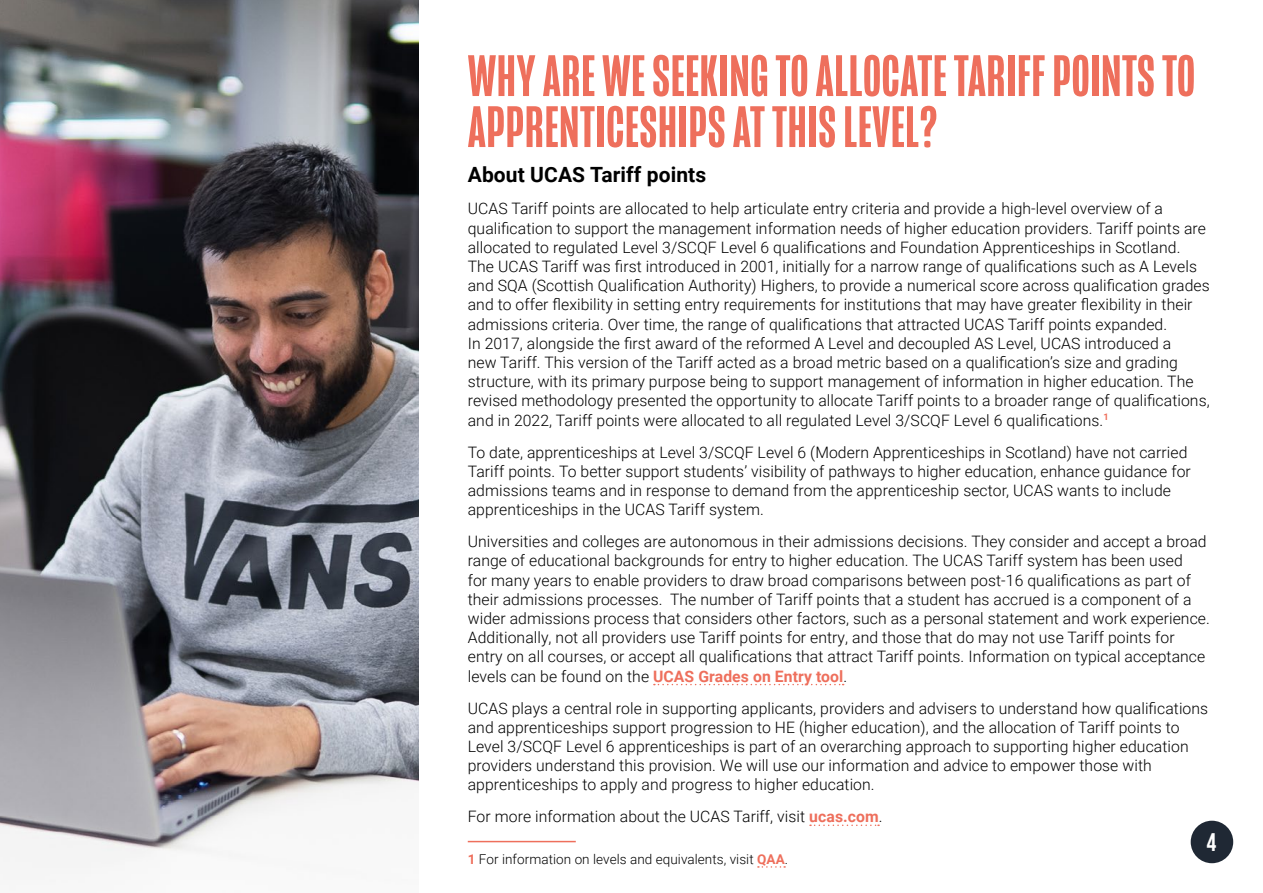
<style>
.page{position:relative;width:1263px;height:893px;background:#fff}
.page>*{position:absolute;margin:0;border:0;box-sizing:border-box;transform-origin:0 0}
.Sub_Headings__H2{font:500 60px/51px "Mongoose";letter-spacing:.01em;color:#ee6f5c}
.t1{font:900 25.5px "Apricus";color:#fff}
.Heading_3__H3{font:700 21px "Roboto";letter-spacing:.005em;color:#000}
.Body_Text__P{font:300 15.75px/19.2px "Roboto";letter-spacing:.005em;color:#000}
.Footnotes__P{font:300 13.5px "Roboto";letter-spacing:.005em;color:#000}
.s1{font-weight:700;color:#ee6f5c}
</style>
<div class="page">
<svg style="left:654px;top:684px;width:190px;height:1px"></svg>
<svg style="left:810px;top:824px;width:69px;height:2px"></svg>
<hr style="left:468px;top:841px;width:108px;height:1px;background:#ee6f5c">
<svg style="left:758px;top:866px;width:27px;height:2px"></svg>
<img style="left:0;top:0;width:419px;height:868px">
<div style="left:1191px;top:821px;width:42px;height:42px;background:#1f2834;border-radius:50%"></div>
<h2 class="Sub_Headings__H2" style="left:468px;top:51px;width:729px">WHY ARE WE SEEKING TO ALLOCATE TARIFF POINTS TO<br>APPRENTICESHIPS AT THIS LEVEL?</h2>
<h3 class="Heading_3__H3" style="left:468px;top:160px;width:240px">About UCAS Tariff points</h3>
<p class="Body_Text__P" style="left:468px;top:199px;width:743px">UCAS Tariff points are allocated to help articulate entry criteria and provide a high-level overview of a qualification to support the management information needs of higher education providers. Tariff points are allocated to regulated Level 3/SCQF Level 6 qualifications and Foundation Apprenticeships in Scotland.<br>The UCAS Tariff was first introduced in 2001, initially for a narrow range of qualifications such as A Levels and SQA (Scottish Qualification Authority) Highers, to provide a numerical score across qualification grades and to offer flexibility in setting entry requirements for institutions that may have greater flexibility in their admissions criteria. Over time, the range of qualifications that attracted UCAS Tariff points expanded.<br>In 2017, alongside the first award of the reformed A Level and decoupled AS Level, UCAS introduced a<br>new Tariff. This version of the Tariff acted as a broad metric based on a qualification’s size and grading structure, with its primary purpose being to support management of information in higher education. The revised methodology presented the opportunity to allocate Tariff points to a broader range of qualifications, and in 2022, Tariff points were allocated to all regulated Level 3/SCQF Level 6 qualifications.<sup>1</sup></p>
<p class="Body_Text__P" style="left:468px;top:442px;width:725px">To date, apprenticeships at Level 3/SCQF Level 6 (Modern Apprenticeships in Scotland) have not carried Tariff points. To better support students’ visibility of pathways to higher education, enhance guidance for admissions teams and in response to demand from the apprenticeship sector, UCAS wants to include apprenticeships in the UCAS Tariff system.</p>
<p class="Body_Text__P" style="left:468px;top:531px;width:744px">Universities and colleges are autonomous in their admissions decisions. They consider and accept a broad range of educational backgrounds for entry to higher education. The UCAS Tariff system has been used<br>for many years to enable providers to draw broad comparisons between post-16 qualifications as part of their admissions processes. The number of Tariff points that a student has accrued is a component of a wider admissions process that considers other factors, such as a personal statement and work experience.<br>Additionally, not all providers use Tariff points for entry, and those that do may not use Tariff points for entry on all courses, or accept all qualifications that attract Tariff points. Information on typical acceptance levels can be found on the <span class="s1">UCAS Grades on Entry tool</span>.</p>
<p class="Body_Text__P" style="left:468px;top:698px;width:742px">UCAS plays a central role in supporting applicants, providers and advisers to understand how qualifications and apprenticeships support progression to HE (higher education), and the allocation of Tariff points to Level 3/SCQF Level 6 apprenticeships is part of an overarching approach to supporting higher education providers understand this provision. We will use our information and advice to empower those with apprenticeships to apply and progress to higher education.</p>
<p class="Body_Text__P" style="left:468px;top:806px;width:416px">For more information about the UCAS Tariff, visit <span class="s1">ucas.com</span>.</p>
<p class="Footnotes__P" style="left:468px;top:850px;width:322px"><span class="s1">1</span> For information on levels and equivalents, visit <span class="s1">QAA</span>.</p>
<h2 class="t1" style="left:1206px;top:831px;width:12px">4</h2>
</div>
